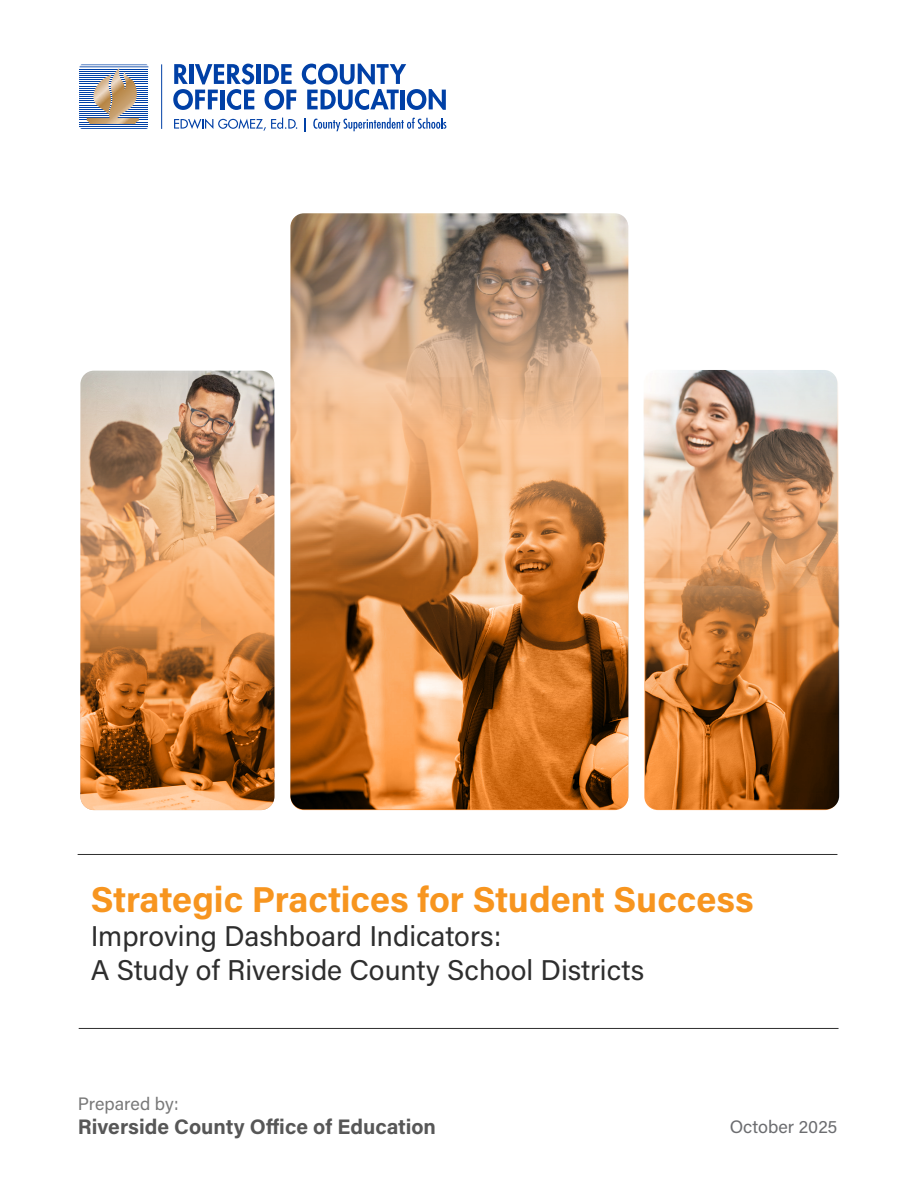
<style>
.page{position:relative;width:918px;height:1188px;background:#fff}
.page>*{position:absolute;margin:0;border:0;box-sizing:border-box;transform-origin:0 0}
.t1{font:700 36px "Acumin Pro";color:#f7951f}
.Paragraph_Style_8{font:28.5px/34.2px "Acumin Pro";color:#2e2e2e}
.Paragraph_Style_15{font:700 21px "Acumin Pro";color:#575757}
.Paragraph_Style_15-2{font:18px "Acumin Pro";color:#797979}
.Paragraph_Style_14{font:18px "Acumin Pro";color:#6c6d70}
</style>
<div class="page">
<svg style="left:80px;top:65px;width:68px;height:64px"></svg>
<hr style="left:161px;top:64px;width:1px;height:65px;background:#0040a6">
<svg style="left:174px;top:118px;width:123px;height:13px"></svg>
<svg style="left:305px;top:118px;width:1px;height:13px"></svg>
<svg style="left:313px;top:118px;width:133px;height:13px"></svg>
<hr style="left:257px;top:64px;width:4px;height:20px;background:#0040a6">
<svg style="left:173px;top:64px;width:81px;height:46px"></svg>
<svg style="left:264px;top:64px;width:32px;height:46px"></svg>
<svg style="left:302px;top:64px;width:144px;height:46px"></svg>
<hr style="left:79px;top:1028px;width:760px;height:1px;background:#2e2e2e">
<img style="left:290px;top:213px;width:338px;height:164px">
<img style="left:80px;top:371px;width:194px;height:243px">
<img style="left:290px;top:377px;width:338px;height:432px">
<img style="left:80px;top:614px;width:194px;height:196px">
<hr style="left:78px;top:854px;width:759px;height:1px;background:#2e2e2e">
<img style="left:643px;top:370px;width:194px;height:226px">
<img style="left:645px;top:533px;width:194px;height:276px">
<h1 class="t1" style="left:91px;top:874px;width:665px">Strategic Practices for Student Success</h1>
<p class="Paragraph_Style_8" style="left:91px;top:918px;width:555px">Improving Dashboard Indicators:<br>A Study of Riverside County School Districts</p>
<p class="Paragraph_Style_15-2" style="left:78px;top:1091px;width:102px">Prepared by:</p>
<p class="Paragraph_Style_15" style="left:78px;top:1112px;width:360px">Riverside County Office of Education</p>
<p class="Paragraph_Style_14" style="left:730px;top:1114px;width:109px">October 2025</p>
</div>
